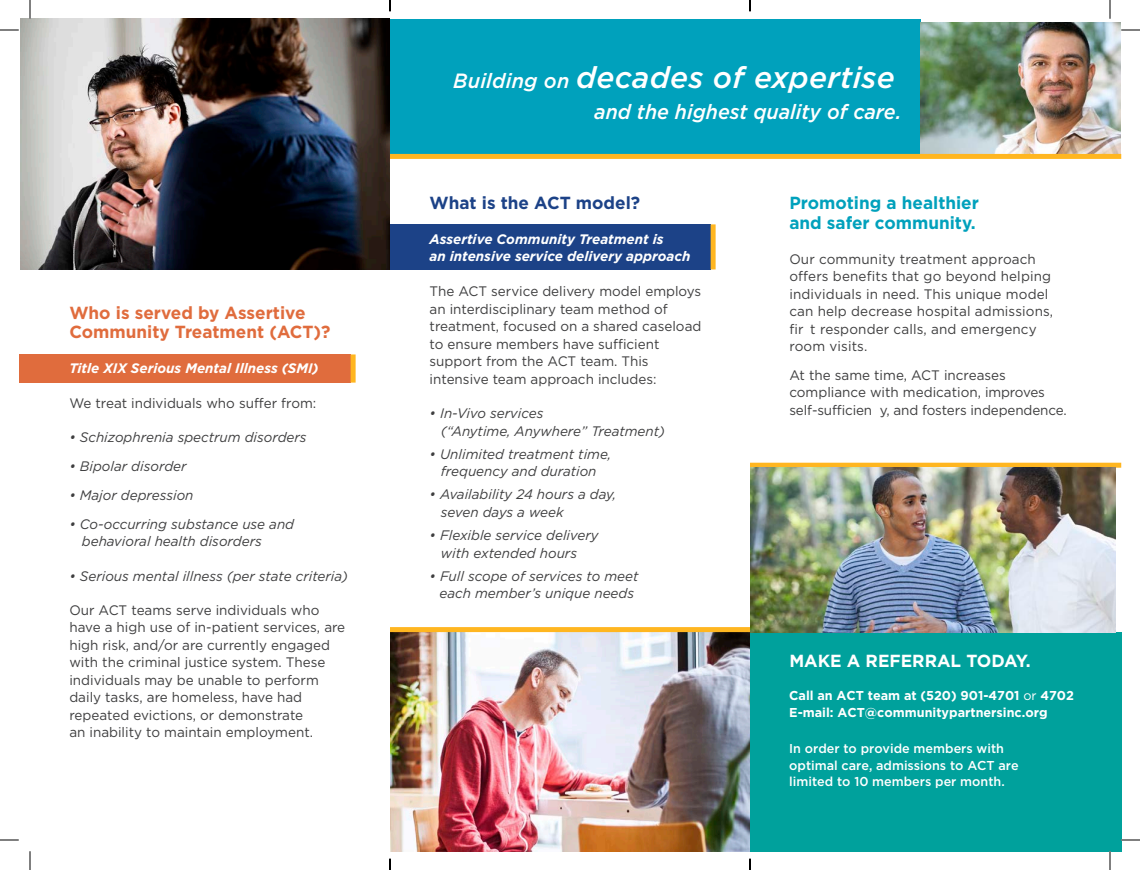
<style>
.page{position:relative;width:1140px;height:870px;background:#fff}
.page>*{position:absolute;margin:0;border:0;box-sizing:border-box;transform-origin:0 0}
.t1{font:italic 500 30px "Gotham";letter-spacing:.01em;color:#fff}
.t2{font:italic 500 20.62px "Gotham";color:#fff;scale:.95 1}
.t3{font:700 17.5px/18.8px "Gotham";color:#e06c3d}
.t4{font:700 17.5px/20px "Gotham";color:#00a1bc}
.t5{font:700 17.5px "Gotham";color:#fff}
.t6{font:700 17.5px "Gotham";color:#1c4287}
.t7{font:13.75px/17.5px "Gotham";color:#3e3e3f}
.t8{font:italic 13.75px/17.5px "Gotham";color:#3e3e3f}
.t9{font:italic 700 13.75px/17.5px "Gotham";color:#fff}
.t10{font:500 12.88px/16.4px "Gotham";color:#fff}
.t11{font:700 12.88px/16.4px "Gotham";color:#fff}
.s1{font-size:20.62px}
.s2{font-weight:400}
</style>
<div class="page">
<img style="left:390px;top:632px;width:360px;height:219px">
<div style="left:390px;top:224px;width:321px;height:45px;background:#1c4287"></div>
<div style="left:19px;top:354px;width:332px;height:29px;background:#e06c3d"></div>
<div style="left:750px;top:632px;width:371px;height:219px;background:#00a19c"></div>
<div style="left:390px;top:19px;width:530px;height:137px;background:#00a1bc"></div>
<img style="left:920px;top:23px;width:201px;height:131px">
<div style="left:390px;top:154px;width:731px;height:5px;background:#ffb620"></div>
<div style="left:390px;top:627px;width:360px;height:5px;background:#ffb620"></div>
<div style="left:750px;top:463px;width:371px;height:5px;background:#ffb620"></div>
<div style="left:351px;top:354px;width:5px;height:29px;background:#ffb620"></div>
<div style="left:711px;top:224px;width:5px;height:45px;background:#ffb620"></div>
<img style="left:750px;top:468px;width:365px;height:164px">
<img style="left:21px;top:19px;width:369px;height:250px">
<svg style="left:0;top:29px;width:19px;height:2px"></svg>
<svg style="left:1121px;top:29px;width:19px;height:2px"></svg>
<svg style="left:0;top:839px;width:19px;height:2px"></svg>
<svg style="left:1121px;top:839px;width:19px;height:2px"></svg>
<svg style="left:29px;top:0;width:2px;height:19px"></svg>
<svg style="left:29px;top:851px;width:2px;height:19px"></svg>
<svg style="left:1109px;top:0;width:2px;height:19px"></svg>
<svg style="left:1109px;top:851px;width:2px;height:19px"></svg>
<svg style="left:389px;top:0;width:2px;height:11px"></svg>
<svg style="left:389px;top:859px;width:2px;height:11px"></svg>
<svg style="left:749px;top:0;width:2px;height:11px"></svg>
<svg style="left:749px;top:859px;width:2px;height:11px"></svg>
<p class="t3" style="left:69px;top:303px;width:263px">Who is served by Assertive<br>Community Treatment (ACT)?</p>
<p class="t9" style="left:69px;top:359px;width:251px">Title XIX Serious Mental Illness (SMI)</p>
<p class="t7" style="left:69px;top:394px;width:248px">We treat individuals who suffer from:</p>
<p class="t8" style="left:69px;top:429px;width:239px">• Schizophrenia spectrum disorders</p>
<p class="t8" style="left:69px;top:458px;width:119px">• Bipolar disorder</p>
<p class="t8" style="left:69px;top:486px;width:126px">• Major depression</p>
<p class="t8" style="left:82px;top:515px;width:214px;text-indent:-13px">• Co-occurring substance use and behavioral health disorders</p>
<p class="t8" style="left:69px;top:567px;width:280px">• Serious mental illness (per state criteria)</p>
<p class="t7" style="left:69px;top:601px;width:277px">Our ACT teams serve individuals who have a high use of in-patient services, are high risk, and/or are currently engaged with the criminal justice system. These individuals may be unable to perform daily tasks, are homeless, have had repeated evictions, or demonstrate<br>an inability to maintain employment.</p>
<p class="t1" style="left:453px;top:60px;width:443px"><span class="s1">Building on</span> decades of expertise</p>
<p class="t2" style="left:594px;top:100px;width:325px">and the highest quality of care.</p>
<p class="t6" style="left:430px;top:192px;width:212px">What is the ACT model?</p>
<p class="t9" style="left:430px;top:230px;width:262px">Assertive Community Treatment is<br>an intensive service delivery approach</p>
<p class="t7" style="left:430px;top:282px;width:273px">The ACT service delivery model employs an interdisciplinary team method of treatment, focused on a shared caseload to ensure members have sufficient support from the ACT team. This intensive team approach includes:</p>
<p class="t8" style="left:441px;top:404px;width:226px;text-indent:-11px">• In-Vivo services<br>(“Anytime, Anywhere” Treatment)</p>
<p class="t8" style="left:430px;top:445px;width:183px;text-align:center">• Unlimited treatment time, frequency and duration</p>
<p class="t8" style="left:441px;top:486px;width:177px;text-indent:-11px">• Availability 24 hours a day, seven days a week</p>
<p class="t8" style="left:441px;top:526px;width:159px;text-indent:-11px">• Flexible service delivery with extended hours</p>
<p class="t8" style="left:430px;top:567px;width:210px;text-align:center">• Full scope of services to meet each member’s unique needs</p>
<p class="t4" style="left:789px;top:192px;width:191px">Promoting a healthier and safer community.</p>
<p class="t7" style="left:789px;top:250px;width:265px">Our community treatment approach offers benefits that go beyond helping individuals in need. This unique model can help decrease hospital admissions, fir t responder calls, and emergency room visits.</p>
<p class="t7" style="left:789px;top:366px;width:279px">At the same time, ACT increases compliance with medication, improves self-sufficien y, and fosters independence.</p>
<p class="t5" style="left:789px;top:650px;width:243px">MAKE A REFERRAL TODAY.</p>
<p class="t11" style="left:789px;top:688px;width:286px">Call an ACT team at (520) 901-4701 <span class="s2">or</span> 4702<br>E-mail: ACT@communitypartnersinc.org</p>
<p class="t10" style="left:789px;top:740px;width:231px">In order to provide members with optimal care, admissions to ACT are limited to 10 members per month.</p>
</div>
